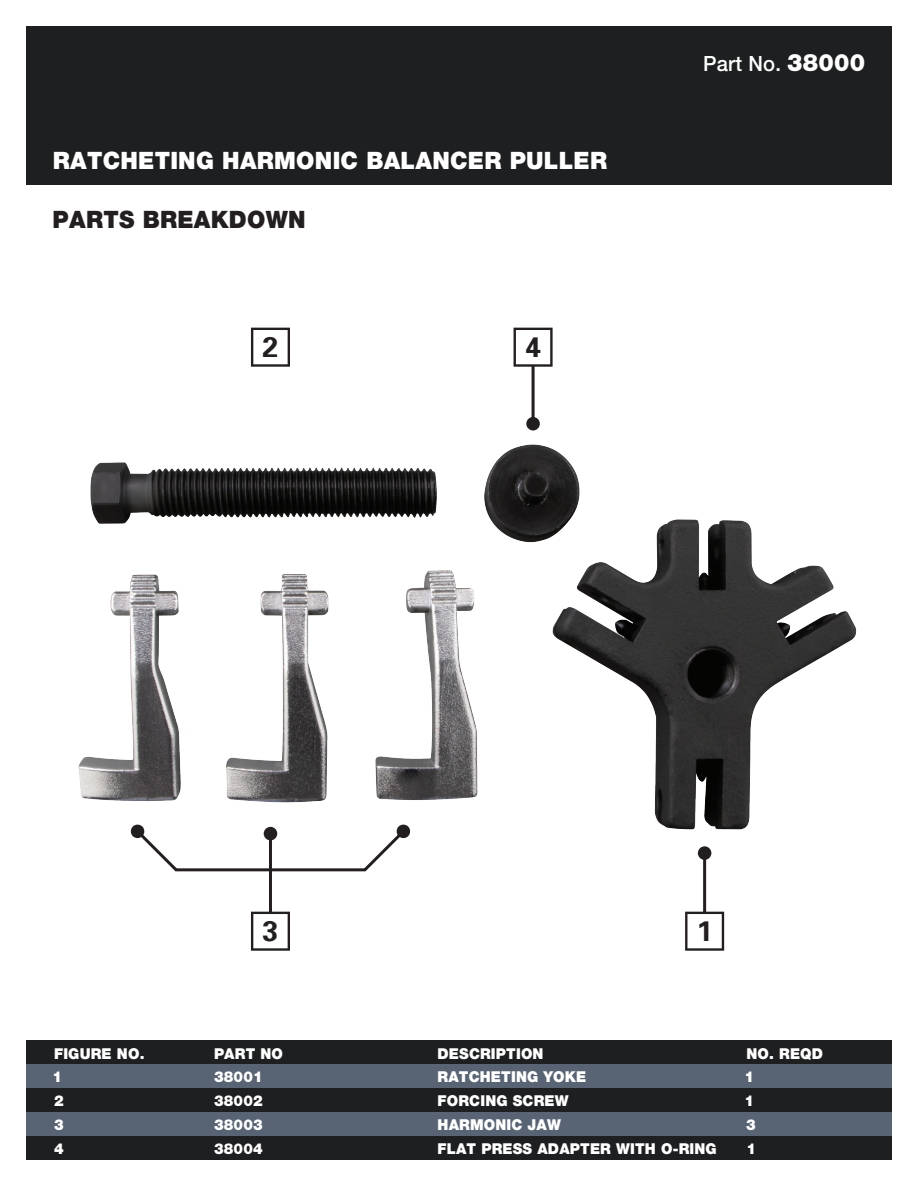
<style>
.page{position:relative;width:918px;height:1188px;background:#fff}
.page>*{position:absolute;margin:0;border:0;box-sizing:border-box;transform-origin:0 0}
.t1{font:700 28.5px "Univers 65";color:#231f20}
.t2{font:900 24px "Helvetica Neue LT Std";letter-spacing:.01em;color:#fff;scale:.96 1}
.t3{font:900 24px "Helvetica Neue LT Std";letter-spacing:.01em;color:#231f20;scale:.96 1}
.t4{font:500 21px "Helvetica Neue LT Std";letter-spacing:.01em;color:#fff;scale:.96 1}
.t5{font:900 15px "Helvetica Neue LT Std";letter-spacing:.01em;color:#fff;scale:.96 1}
.s1{font-weight:900;font-size:24px}
</style>
<div class="page">
<div style="left:27px;top:1112px;width:864px;height:24px;background:#586473"></div>
<div style="left:27px;top:1088px;width:864px;height:24px;background:#1d1f20"></div>
<div style="left:27px;top:1040px;width:864px;height:24px;background:#1d1f20"></div>
<div style="left:27px;top:1064px;width:864px;height:24px;background:#586473"></div>
<div style="left:27px;top:1136px;width:864px;height:24px;background:#1d1f20"></div>
<img style="left:78px;top:370px;width:779px;height:511px">
<div style="left:27px;top:27px;width:864px;height:158px;background:#1d1f20"></div>
<svg style="left:685px;top:912px;width:39px;height:39px"></svg>
<svg style="left:251px;top:912px;width:39px;height:39px"></svg>
<svg style="left:514px;top:328px;width:39px;height:39px"></svg>
<svg style="left:251px;top:328px;width:39px;height:39px"></svg>
<hr style="left:269px;top:833px;width:3px;height:80px;background:#231f20">
<hr style="left:703px;top:853px;width:3px;height:60px;background:#231f20">
<div style="left:698px;top:846px;width:13px;height:14px;background:#231f20;border-radius:50%"></div>
<hr style="left:532px;top:365px;width:3px;height:59px;background:#231f20">
<div style="left:526px;top:417px;width:14px;height:14px;background:#231f20;border-radius:50%"></div>
<svg style="left:130px;top:824px;width:281px;height:49px"></svg>
<h2 class="t2" style="left:53px;top:146px;width:579px">RATCHETING HARMONIC BALANCER PULLER</h2>
<h2 class="t3" style="left:53px;top:205px;width:265px">PARTS BREAKDOWN</h2>
<h1 class="t1" style="left:263px;top:329px;width:17px">2</h1>
<h1 class="t1" style="left:525px;top:329px;width:17px">4</h1>
<h3 class="t4" style="left:703px;top:51px;width:170px">Part No. <span class="s1">38000</span></h3>
<h1 class="t1" style="left:263px;top:913px;width:17px">3</h1>
<h1 class="t1" style="left:697px;top:913px;width:17px">1</h1>
<p class="t5" style="left:54px;top:1044px;width:96px">FIGURE NO.</p>
<p class="t5" style="left:214px;top:1044px;width:73px">PART NO</p>
<p class="t5" style="left:438px;top:1044px;width:112px">DESCRIPTION</p>
<p class="t5" style="left:746px;top:1044px;width:81px">NO. REQD</p>
<p class="t5" style="left:53px;top:1068px;width:12px">1</p>
<p class="t5" style="left:214px;top:1068px;width:52px">38001</p>
<p class="t5" style="left:438px;top:1068px;width:157px">RATCHETING YOKE</p>
<p class="t5" style="left:745px;top:1068px;width:12px">1</p>
<p class="t5" style="left:54px;top:1092px;width:12px">2</p>
<p class="t5" style="left:214px;top:1092px;width:52px">38002</p>
<p class="t5" style="left:438px;top:1092px;width:138px">FORCING SCREW</p>
<p class="t5" style="left:745px;top:1092px;width:12px">1</p>
<p class="t5" style="left:54px;top:1116px;width:12px">3</p>
<p class="t5" style="left:214px;top:1116px;width:52px">38003</p>
<p class="t5" style="left:438px;top:1116px;width:130px">HARMONIC JAW</p>
<p class="t5" style="left:746px;top:1116px;width:12px">3</p>
<p class="t5" style="left:54px;top:1140px;width:12px">4</p>
<p class="t5" style="left:214px;top:1140px;width:52px">38004</p>
<p class="t5" style="left:438px;top:1140px;width:292px">FLAT PRESS ADAPTER WITH O-RING</p>
<p class="t5" style="left:746px;top:1140px;width:12px">1</p>
</div>
